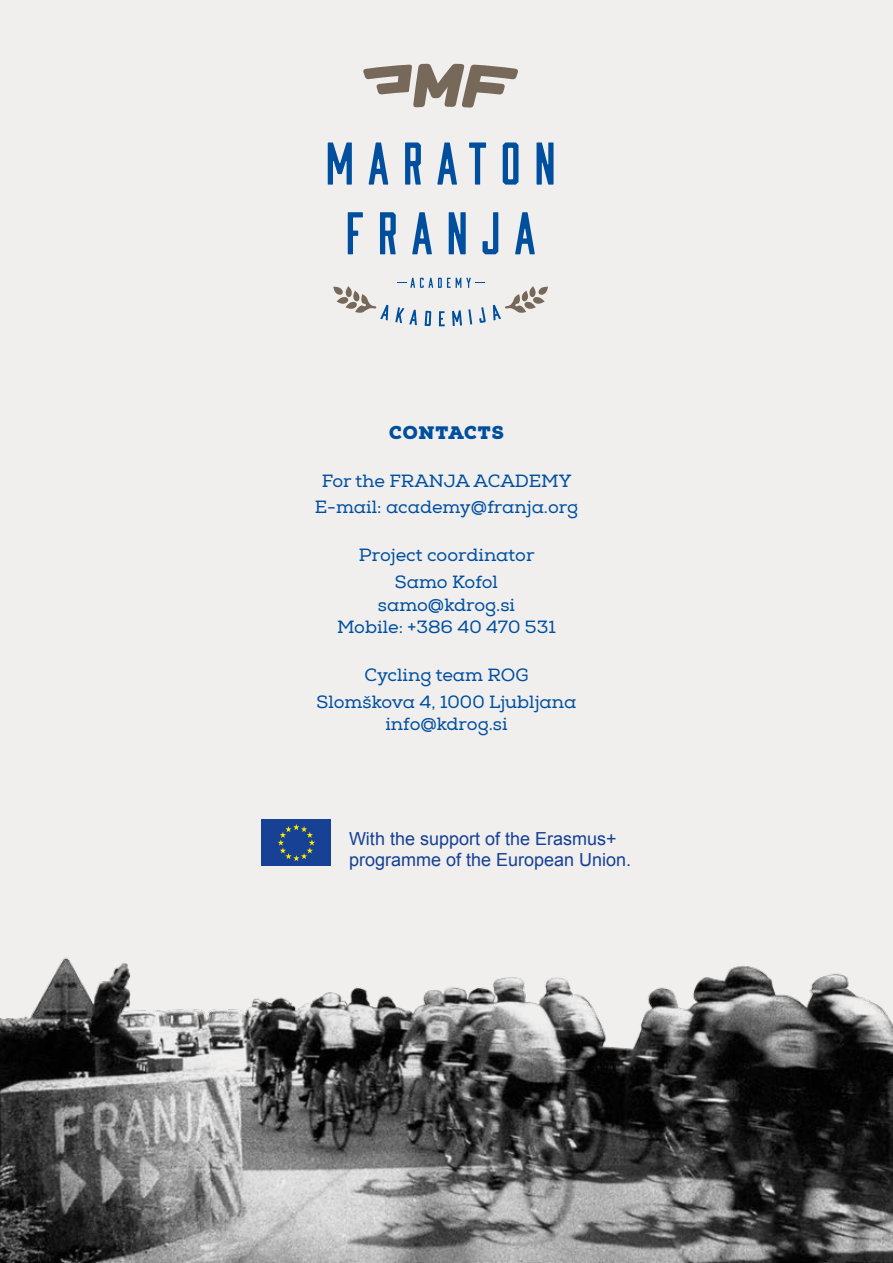
<style>
.page{position:relative;width:893px;height:1263px;background:#f0efee}
.page>*{position:absolute;margin:0;border:0;box-sizing:border-box;transform-origin:0 0}
.t1{font:18px/26.7px "Nexa Slab";color:#004f9f;text-align:center}
.t2{font:18px/21.6px "Arial";color:#164194}
.t3{font:900 18px "Nexa Slab";letter-spacing:.045em;color:#004f9f}
</style>
<div class="page">
<img style="left:0;top:819px;width:893px;height:444px">
<svg style="left:328px;top:142px;width:24px;height:43px"></svg>
<svg style="left:369px;top:142px;width:19px;height:43px"></svg>
<svg style="left:405px;top:142px;width:16px;height:43px"></svg>
<svg style="left:437px;top:142px;width:20px;height:43px"></svg>
<svg style="left:469px;top:142px;width:17px;height:43px"></svg>
<svg style="left:503px;top:142px;width:15px;height:43px"></svg>
<svg style="left:537px;top:142px;width:17px;height:43px"></svg>
<svg style="left:348px;top:212px;width:15px;height:42px"></svg>
<svg style="left:380px;top:212px;width:16px;height:42px"></svg>
<svg style="left:412px;top:212px;width:20px;height:42px"></svg>
<svg style="left:449px;top:212px;width:17px;height:42px"></svg>
<svg style="left:482px;top:212px;width:16px;height:42px"></svg>
<svg style="left:515px;top:212px;width:20px;height:42px"></svg>
<svg style="left:363px;top:64px;width:155px;height:44px"></svg>
<svg style="left:395px;top:307px;width:22px;height:18px"></svg>
<svg style="left:425px;top:311px;width:6px;height:15px"></svg>
<svg style="left:439px;top:311px;width:6px;height:15px"></svg>
<svg style="left:452px;top:310px;width:10px;height:16px"></svg>
<svg style="left:468px;top:309px;width:4px;height:15px"></svg>
<svg style="left:479px;top:307px;width:7px;height:16px"></svg>
<svg style="left:333px;top:286px;width:55px;height:34px"></svg>
<svg style="left:493px;top:286px;width:55px;height:34px"></svg>
<svg style="left:397px;top:278px;width:87px;height:10px"></svg>
<div style="left:261px;top:820px;width:70px;height:46px;background:#164194"></div>
<svg style="left:278px;top:824px;width:37px;height:37px"></svg>
<p class="t3" style="left:389px;top:421px;width:103px">CONTACTS</p>
<p class="t1" style="left:315px;top:467px;width:265px">For the FRANJA ACADEMY<br>E-mail: academy@franja.org</p>
<p class="t1" style="left:359px;top:542px;width:177px">Project coordinator<br>Samo Kofol</p>
<p class="t1" style="left:337px;top:593px;width:220px;line-height:22.5px">samo@kdrog.si<br>Mobile: +386 40 470 531</p>
<p class="t1" style="left:317px;top:662px;width:261px">Cycling team ROG<br>Slomškova 4, 1000 Ljubljana</p>
<p class="t1" style="left:385px;top:711px;width:124px">info@kdrog.si</p>
<p class="t2" style="left:349px;top:828px;width:284px">With the support of the Erasmus+ programme of the European Union.</p>
</div>
